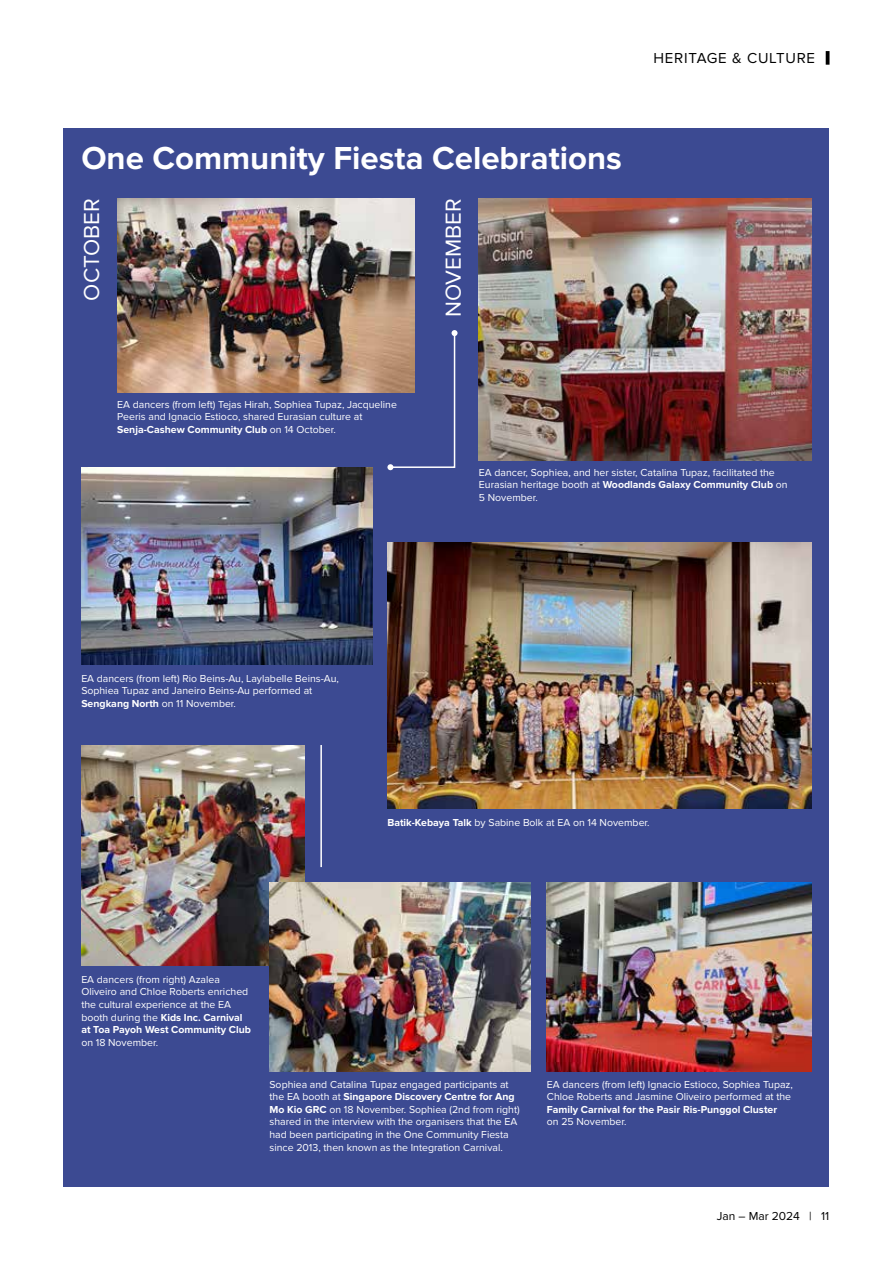
<style>
.page{position:relative;width:893px;height:1263px;background:#fff}
.page>*{position:absolute;margin:0;border:0;box-sizing:border-box;transform-origin:0 0}
.t1{font:700 33px "Proxima Nova";color:#fff}
.t2{font:22.5px "Proxima Nova";color:#fff}
.t3{font:15px "Proxima Nova";letter-spacing:.05em;color:#000}
.t4{font:12px "Proxima Nova";color:#000}
.t5{font:10.5px/12.6px "Proxima Nova";color:#fff}
.t6{font:700 10.5px "Proxima Nova";color:#fff}
.s1{font-weight:700}
</style>
<div class="page">
<div style="left:64px;top:128px;width:765px;height:1058px;background:#3c4a92"></div>
<img style="left:117px;top:198px;width:297px;height:194px">
<img style="left:479px;top:198px;width:333px;height:262px">
<img style="left:81px;top:467px;width:292px;height:197px">
<img style="left:387px;top:542px;width:425px;height:267px">
<img style="left:81px;top:745px;width:224px;height:220px">
<img style="left:269px;top:882px;width:261px;height:190px">
<img style="left:547px;top:882px;width:265px;height:190px">
<svg style="left:387px;top:330px;width:71px;height:140px"></svg>
<hr style="left:320px;top:745px;width:2px;height:122px;background:#fff">
<h1 class="t1" style="left:81px;top:139px;width:542px">One Community Fiesta Celebrations</h1>
<h2 class="t2" style="left:79px;top:301px;width:104px;rotate:-90deg">OCTOBER</h2>
<h2 class="t2" style="left:440px;top:317px;width:121px;rotate:-90deg">NOVEMBER</h2>
<h3 class="t3" style="left:653px;top:49px;width:177px">HERITAGE &amp; CULTURE |</h3>
<p class="t5" style="left:117px;top:398px;width:281px">EA dancers (from left) Tejas Hirah, Sophiea Tupaz, Jacqueline<br>Peeris and Ignacio Estioco, shared Eurasian culture at<br><span class="s1">Senja-Cashew Community Club</span> on 14 October.</p>
<p class="t5" style="left:479px;top:466px;width:310px">EA dancer, Sophiea, and her sister, Catalina Tupaz, facilitated the<br>Eurasian heritage booth at <span class="s1">Woodlands Galaxy Community Club</span> on<br>5 November.</p>
<p class="t5" style="left:81px;top:672px;width:259px">EA dancers (from left) Rio Beins-Au, Laylabelle Beins-Au,<br>Sophiea Tupaz and Janeiro Beins-Au performed at<br><span class="s1">Sengkang North</span> on 11 November.</p>
<p class="t5" style="left:387px;top:816px;width:264px"><span class="s1">Batik-Kebaya Talk</span> by Sabine Bolk at EA on 14 November.</p>
<p class="t5" style="left:81px;top:973px;width:171px">EA dancers (from right) Azalea Oliveiro and Chloe Roberts enriched the cultural experience at the EA booth during the <span class="s1">Kids Inc. Carnival at Toa Payoh West Community Club</span></p>
<p class="t5" style="left:81px;top:1036px;width:78px">on 18 November.</p>
<p class="t5" style="left:269px;top:1078px;width:252px">Sophiea and Catalina Tupaz engaged participants at the EA booth at <span class="s1">Singapore Discovery Centre for Ang Mo Kio GRC</span> on 18 November. Sophiea (2nd from right) shared in the interview with the organisers that the EA had been participating in the One Community Fiesta since 2013, then known as the Integration Carnival.</p>
<p class="t5" style="left:547px;top:1078px;width:247px">EA dancers (from left) Ignacio Estioco, Sophiea Tupaz,<br>Chloe Roberts and Jasmine Oliveiro performed at the</p>
<p class="t6" style="left:547px;top:1103px;width:232px">Family Carnival for the Pasir Ris-Punggol Cluster</p>
<p class="t5" style="left:547px;top:1116px;width:81px">on 25 November.</p>
<p class="t4" style="left:717px;top:1209px;width:114px">Jan – Mar 2024 | 11</p>
</div>
